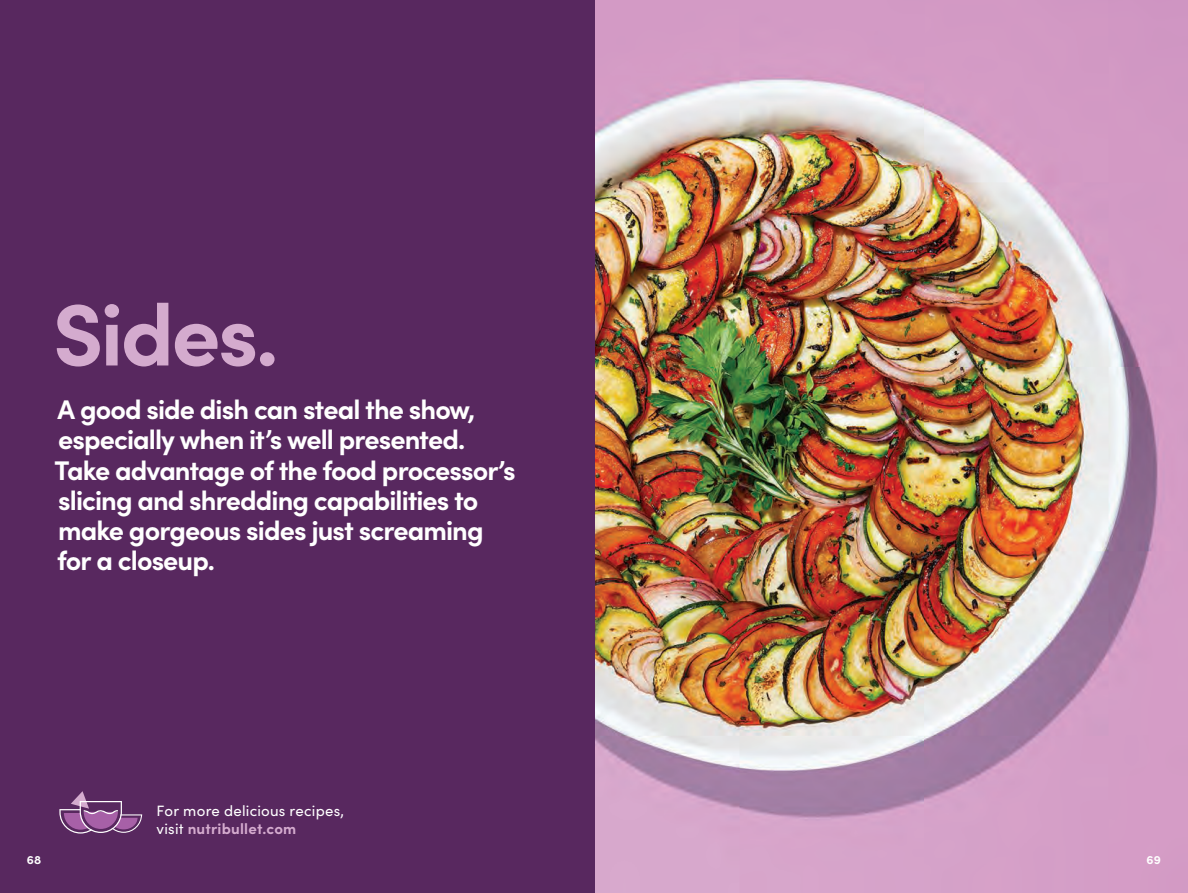
<style>
.page{position:relative;width:1188px;height:893px;background:#fff}
.page>*{position:absolute;margin:0;border:0;box-sizing:border-box;transform-origin:0 0}
.t1{font:700 87px "Sofia Pro";letter-spacing:-.03em;color:#d4abce}
.t2{font:700 27px/30px "Sofia Pro";letter-spacing:-.035em;color:#fff}
.t3{font:15px/18px "Sofia Pro";letter-spacing:.015em;color:#fff}
.t4{font:700 12px "Sofia Pro";color:#fff}
.s1{font-weight:700;color:#d4abce}
</style>
<div class="page">
<img style="left:594px;top:0;width:594px;height:893px">
<div style="left:0;top:0;width:594px;height:893px;background:#58285f"></div>
<svg style="left:59px;top:791px;width:83px;height:42px"></svg>
<p class="t1" style="left:53px;top:268px;width:227px">Sides.</p>
<p class="t2" style="left:55px;top:393px;width:462px">A good side dish can steal the show, especially when it’s well presented.<br>Take advantage of the food processor’s slicing and shredding capabilities to make gorgeous sides just screaming for a closeup.</p>
<p class="t3" style="left:157px;top:800px;width:189px">For more delicious recipes, visit <span class="s1">nutribullet.com</span></p>
<p class="t4" style="left:27px;top:850px;width:16px">68</p>
<p class="t4" style="left:1147px;top:850px;width:16px">69</p>
</div>
